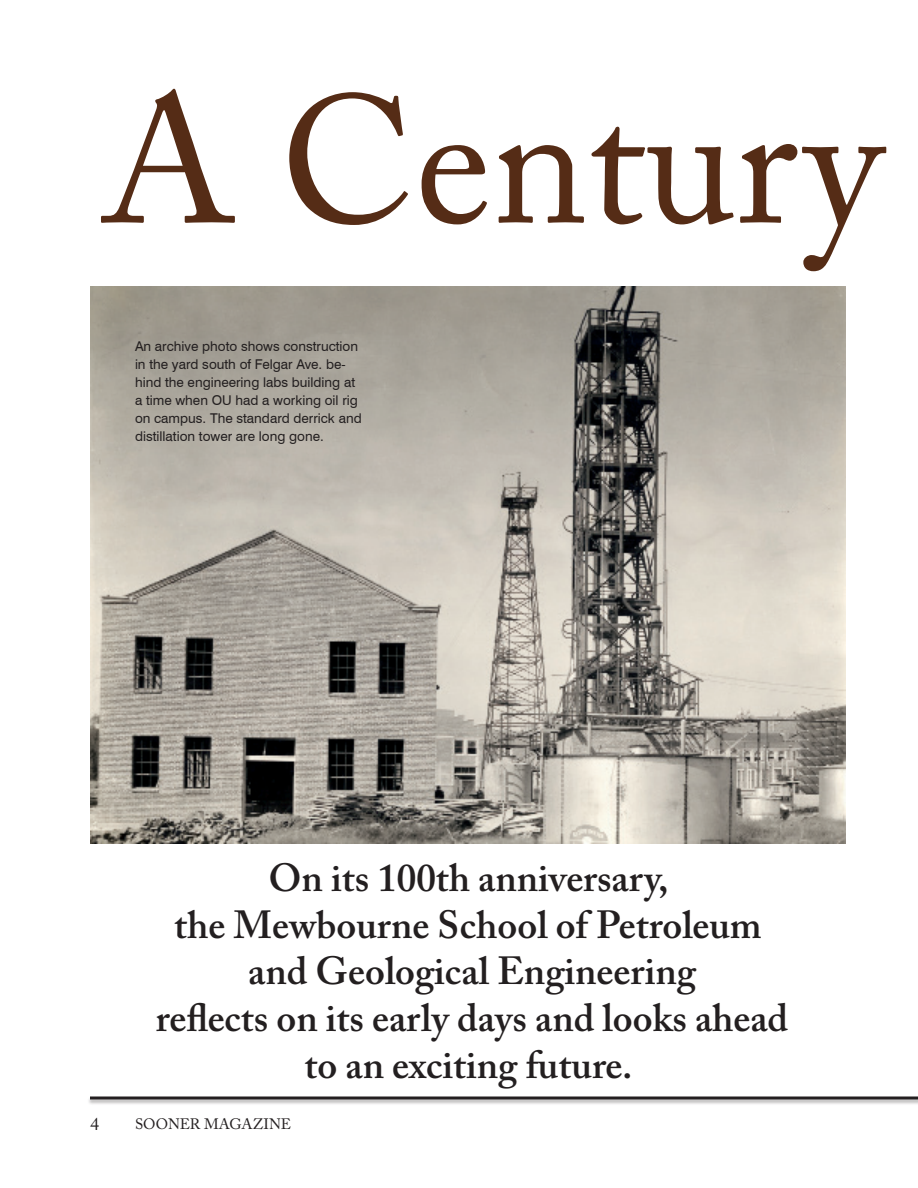
<style>
.page{position:relative;width:918px;height:1188px;background:#fff}
.page>*{position:absolute;margin:0;border:0;box-sizing:border-box;transform-origin:0 0}
.t1{font:180px "Adobe Caslon Pro";color:#552c16}
.t2{font:600 39px "Adobe Caslon Pro";color:#231f20}
.t3{font:18px "Adobe Caslon Pro";color:#231f20}
.t4{font:15px "Adobe Caslon Pro";color:#231f20}
.Cutline{font:13.5px/18px "Swiss 721 BT";color:#231f20}
</style>
<div class="page">
<div style="left:87px;top:1096px;width:831px;height:10px;background:#231f20;opacity:.35"></div>
<svg style="left:90px;top:1096px;width:828px;height:4px;background:#545152"></svg>
<img style="left:90px;top:286px;width:756px;height:558px">
<p class="t1" style="left:101px;top:55px;width:788px">A Century</p>
<p class="Cutline" style="left:135px;top:337px;width:228px">An archive photo shows construction in the yard south of Felgar Ave. be&shy;hind the engineering labs building at a time when OU had a working oil rig on campus. The standard derrick and distillation tower are long gone.</p>
<p class="t2" style="left:268px;top:855px;width:402px">On its 100th anniversary,</p>
<p class="t2" style="left:174px;top:901px;width:589px">the Mewbourne School of Petroleum</p>
<p class="t2" style="left:248px;top:948px;width:449px">and Geological Engineering</p>
<p class="t2" style="left:156px;top:995px;width:634px">reflects on its early days and looks ahead</p>
<p class="t2" style="left:304px;top:1042px;width:330px">to an exciting future.</p>
<h3 class="t3" style="left:90px;top:1113px;width:10px">4</h3>
<p class="t4" style="left:135px;top:1115px;width:158px">SOONER MAGAZINE</p>
</div>
